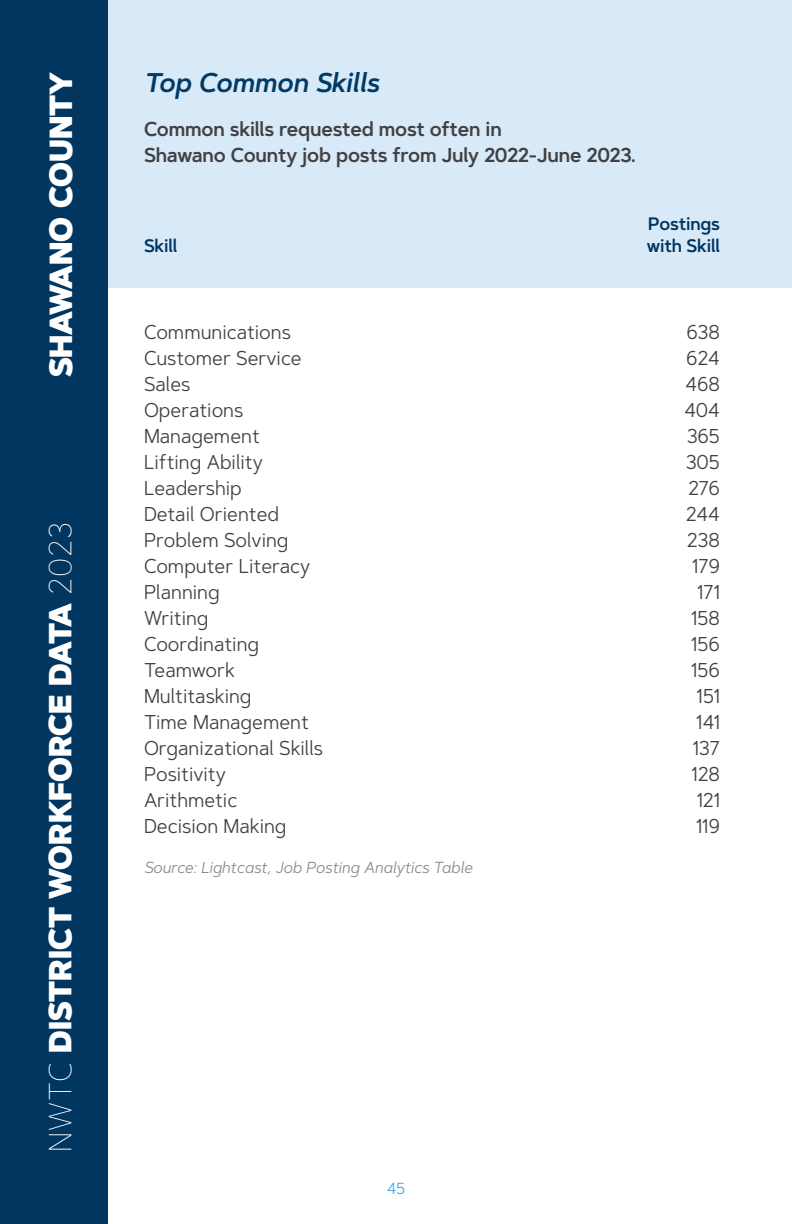
<style>
.page{position:relative;width:792px;height:1224px;background:#fff}
.page>*{position:absolute;margin:0;border:0;box-sizing:border-box;transform-origin:0 0}
.t1{font:900 32px "Artegra Sans";color:#fff;scale:.95 1}
.t2{font:italic 600 27px "Artegra Sans";color:#003b65;scale:.95 1}
.t3{font:20px "Artegra Sans";color:#414042;scale:.95 1}
.t4{font:600 20px/26px "Artegra Sans";letter-spacing:-.01em;color:#414042;scale:.95 1}
.t5{font:600 18px "Artegra Sans";letter-spacing:-.01em;color:#003660;scale:.95 1}
.t6{font:italic 16px "Artegra Sans";color:#878a8f;scale:.95 1}
.t7{font:16px "Artegra Sans";color:#39aee3;scale:.95 1}
.s1{font-weight:100}
</style>
<div class="page">
<div style="left:0;top:0;width:792px;height:288px;background:#d8e9f8"></div>
<div style="left:0;top:0;width:108px;height:1224px;background:#003660"></div>
<h1 class="t1" style="left:36px;top:377px;width:323px;rotate:-90deg">SHAWANO COUNTY</h1>
<h1 class="t1" style="left:36px;top:1152px;width:665px;rotate:-90deg"><span class="s1">NWTC</span> DISTRICT WORKFORCE DATA <span class="s1">2023</span></h1>
<h2 class="t2" style="left:144px;top:63px;width:249px">Top Common Skills</h2>
<p class="t4" style="left:144px;top:116px;width:519px">Common skills requested most often in<br>Shawano County job posts from July 2022-June 2023.</p>
<p class="t5" style="left:648px;top:211px;width:77px">Postings</p>
<p class="t5" style="left:144px;top:233px;width:37px">Skill</p>
<p class="t5" style="left:647px;top:233px;width:78px">with Skill</p>
<p class="t3" style="left:144px;top:318px;width:156px">Communications</p>
<p class="t3" style="left:686px;top:318px;width:37px">638</p>
<p class="t3" style="left:144px;top:344px;width:167px">Customer Service</p>
<p class="t3" style="left:686px;top:344px;width:37px">624</p>
<p class="t3" style="left:144px;top:370px;width:50px">Sales</p>
<p class="t3" style="left:685px;top:370px;width:38px">468</p>
<p class="t3" style="left:144px;top:396px;width:106px">Operations</p>
<p class="t3" style="left:684px;top:396px;width:39px">404</p>
<p class="t3" style="left:144px;top:422px;width:123px">Management</p>
<p class="t3" style="left:687px;top:422px;width:36px">365</p>
<p class="t3" style="left:144px;top:448px;width:127px">Lifting Ability</p>
<p class="t3" style="left:686px;top:448px;width:37px">305</p>
<p class="t3" style="left:144px;top:474px;width:105px">Leadership</p>
<p class="t3" style="left:688px;top:474px;width:35px">276</p>
<p class="t3" style="left:144px;top:500px;width:144px">Detail Oriented</p>
<p class="t3" style="left:686px;top:500px;width:38px">244</p>
<p class="t3" style="left:144px;top:526px;width:154px">Problem Solving</p>
<p class="t3" style="left:687px;top:526px;width:36px">238</p>
<p class="t3" style="left:144px;top:552px;width:177px">Computer Literacy</p>
<p class="t3" style="left:692px;top:552px;width:31px">179</p>
<p class="t3" style="left:144px;top:578px;width:81px">Planning</p>
<p class="t3" style="left:697px;top:578px;width:26px">171</p>
<p class="t3" style="left:144px;top:604px;width:69px">Writing</p>
<p class="t3" style="left:691px;top:604px;width:32px">158</p>
<p class="t3" style="left:144px;top:630px;width:123px">Coordinating</p>
<p class="t3" style="left:691px;top:630px;width:32px">156</p>
<p class="t3" style="left:144px;top:656px;width:97px">Teamwork</p>
<p class="t3" style="left:691px;top:656px;width:32px">156</p>
<p class="t3" style="left:144px;top:682px;width:115px">Multitasking</p>
<p class="t3" style="left:697px;top:682px;width:26px">151</p>
<p class="t3" style="left:144px;top:708px;width:175px">Time Management</p>
<p class="t3" style="left:696px;top:708px;width:26px">141</p>
<p class="t3" style="left:144px;top:734px;width:190px">Organizational Skills</p>
<p class="t3" style="left:693px;top:734px;width:30px">137</p>
<p class="t3" style="left:144px;top:760px;width:88px">Positivity</p>
<p class="t3" style="left:692px;top:760px;width:31px">128</p>
<p class="t3" style="left:144px;top:786px;width:100px">Arithmetic</p>
<p class="t3" style="left:697px;top:786px;width:26px">121</p>
<p class="t3" style="left:144px;top:812px;width:152px">Decision Making</p>
<p class="t3" style="left:696px;top:812px;width:27px">119</p>
<p class="t6" style="left:144px;top:856px;width:347px">Source: Lightcast, Job Posting Analytics Table</p>
<p class="t7" style="left:387px;top:1177px;width:21px">45</p>
</div>
